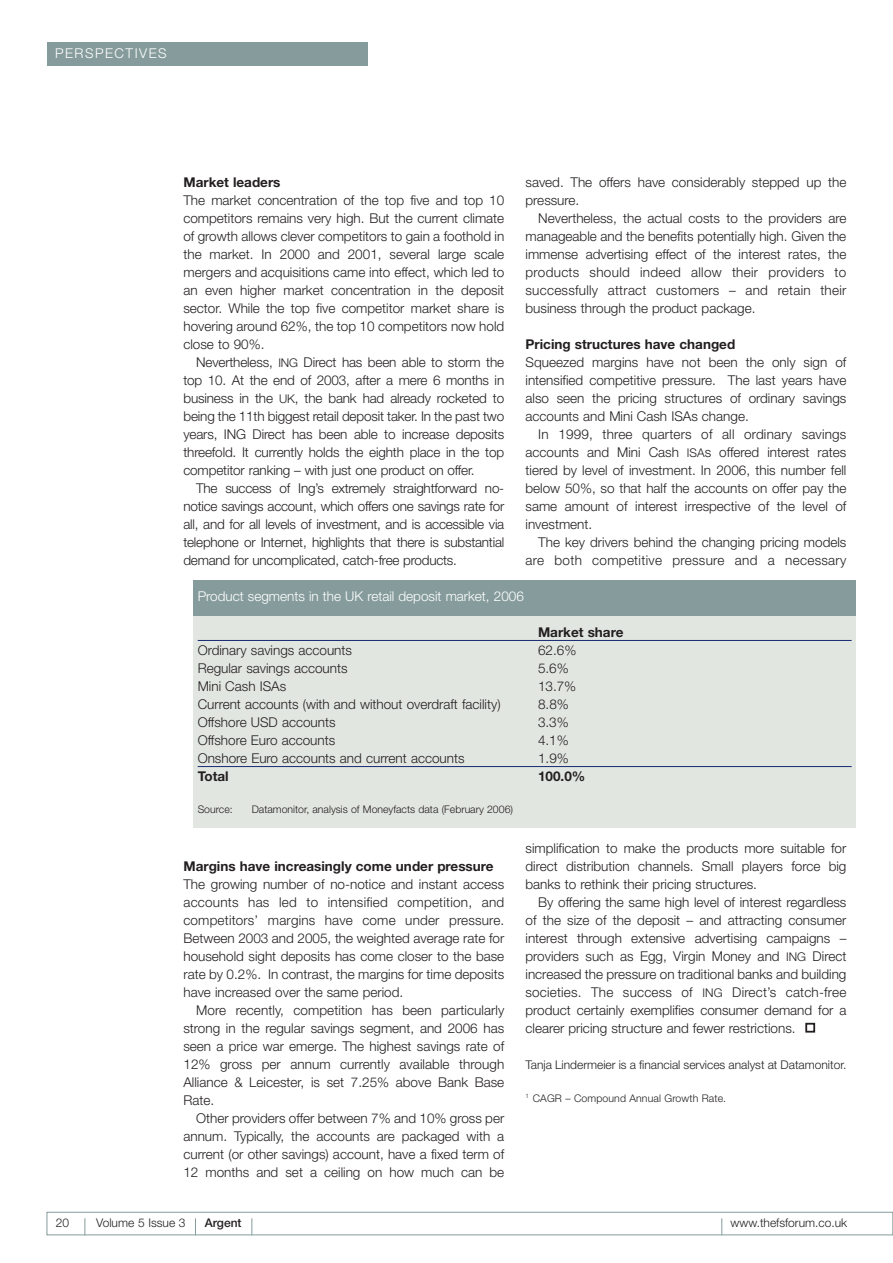
<style>
.page{position:relative;width:893px;height:1263px;background:#fff}
.page>*{position:absolute;margin:0;border:0;box-sizing:border-box;transform-origin:0 0}
.t1{font:300 13.5px/18px "Helvetica Neue";color:#231f20;text-align:justify}
.t2{font:700 13.5px "Helvetica Neue";color:#231f20}
.t3{font:300 13.5px "Helvetica Neue";color:#fff}
.t4{font:300 13.5px "Helvetica Neue";letter-spacing:.11em;color:#fff}
.t5{font:300 12px "Helvetica Neue";color:#231f20}
.t6{font:500 12px "Helvetica Neue";color:#231f20}
.t7{font:300 10.5px "Helvetica Neue";color:#231f20}
.s1{font-size:12px}
</style>
<div class="page">
<div style="left:47px;top:43px;width:320px;height:23px;background:#869c9c"></div>
<div style="left:47px;top:1212px;width:845px;height:23px;border:1px solid #869c9c"></div>
<svg style="left:195px;top:1218px;width:1px;height:17px"></svg>
<svg style="left:251px;top:1218px;width:1px;height:17px"></svg>
<svg style="left:84px;top:1218px;width:1px;height:17px"></svg>
<svg style="left:721px;top:1218px;width:1px;height:17px"></svg>
<div style="left:805px;top:1023px;width:10px;height:10px;border:2px solid #231f20"></div>
<div style="left:193px;top:580px;width:663px;height:247px;background:#e2e6e0"></div>
<hr style="left:198px;top:640px;width:653px;height:1px;background:#162a75">
<hr style="left:198px;top:766px;width:653px;height:1px;background:#162a75">
<div style="left:193px;top:580px;width:663px;height:36px;background:#869c9c"></div>
<p class="t4" style="left:55px;top:48px;width:113px">PERSPECTIVES</p>
<p class="t2" style="left:183px;top:177px;width:99px">Market leaders</p>
<p class="t1" style="left:183px;top:192px;width:322px">The market concentration of the top five and top 10 competitors remains very high. But the current climate of growth allows clever competitors to gain a foothold in the market. In 2000 and 2001, several large scale mergers and acquisitions came into effect, which led to an even higher market concentration in the deposit sector. While the top five competitor market share is hovering around 62%, the top 10 competitors now hold close to 90%.</p>
<p class="t1" style="left:183px;top:354px;width:322px;text-indent:13px">Nevertheless, <span class="s1">ING</span> Direct has been able to storm the top 10. At the end of 2003, after a mere 6 months in business in the <span class="s1">UK</span>, the bank had already rocketed to being the 11th biggest retail deposit taker. In the past two years, ING Direct has been able to increase deposits threefold. It currently holds the eighth place in the top competitor ranking – with just one product on offer.</p>
<p class="t1" style="left:183px;top:480px;width:322px;text-indent:13px">The success of Ing’s extremely straightforward no&shy;notice savings account, which offers one savings rate for all, and for all levels of investment, and is accessible via telephone or Internet, highlights that there is substantial demand for uncomplicated, catch-free products.</p>
<p class="t1" style="left:525px;top:174px;width:322px">saved. The offers have considerably stepped up the pressure.</p>
<p class="t1" style="left:525px;top:210px;width:322px;text-indent:13px">Nevertheless, the actual costs to the providers are manageable and the benefits potentially high. Given the immense advertising effect of the interest rates, the products should indeed allow their providers to successfully attract customers – and retain their business through the product package.</p>
<p class="t2" style="left:525px;top:339px;width:211px">Pricing structures have changed</p>
<p class="t1" style="left:525px;top:354px;width:322px">Squeezed margins have not been the only sign of intensified competitive pressure. The last years have also seen the pricing structures of ordinary savings accounts and Mini Cash ISAs change.</p>
<p class="t1" style="left:525px;top:426px;width:322px;text-indent:13px">In 1999, three quarters of all ordinary savings accounts and Mini Cash <span class="s1">ISA</span>s offered interest rates tiered by level of investment. In 2006, this number fell below 50%, so that half the accounts on offer pay the same amount of interest irrespective of the level of investment.</p>
<p class="t1" style="left:525px;top:534px;width:322px;text-align:right">The key drivers behind the changing pricing models are both competitive pressure and a necessary</p>
<p class="t3" style="left:198px;top:591px;width:328px">Product segments in the UK retail deposit market, 2006</p>
<p class="t2" style="left:538px;top:627px;width:87px">Market share</p>
<p class="t1" style="left:198px;top:642px;width:156px">Ordinary savings accounts</p>
<p class="t1" style="left:538px;top:642px;width:40px">62.6%</p>
<p class="t1" style="left:198px;top:660px;width:151px">Regular savings accounts</p>
<p class="t1" style="left:538px;top:660px;width:32px">5.6%</p>
<p class="t1" style="left:198px;top:678px;width:90px">Mini Cash ISAs</p>
<p class="t1" style="left:538px;top:678px;width:40px">13.7%</p>
<p class="t1" style="left:198px;top:696px;width:304px">Current accounts (with and without overdraft facility)</p>
<p class="t1" style="left:538px;top:696px;width:32px">8.8%</p>
<p class="t1" style="left:198px;top:714px;width:139px">Offshore USD accounts</p>
<p class="t1" style="left:538px;top:714px;width:32px">3.3%</p>
<p class="t1" style="left:198px;top:732px;width:139px">Offshore Euro accounts</p>
<p class="t1" style="left:538px;top:732px;width:32px">4.1%</p>
<p class="t1" style="left:198px;top:750px;width:268px">Onshore Euro accounts and current accounts</p>
<p class="t1" style="left:538px;top:750px;width:32px">1.9%</p>
<p class="t2" style="left:198px;top:771px;width:32px">Total</p>
<p class="t2" style="left:538px;top:771px;width:49px">100.0%</p>
<p class="t7" style="left:198px;top:805px;width:37px">Source:</p>
<p class="t7" style="left:252px;top:805px;width:263px">Datamonitor, analysis of Moneyfacts data (February 2006)</p>
<p class="t2" style="left:183px;top:861px;width:312px">Margins have increasingly come under pressure</p>
<p class="t1" style="left:183px;top:876px;width:322px">The growing number of no-notice and instant access accounts has led to intensified competition, and competitors’ margins have come under pressure.<br>Between 2003 and 2005, the weighted average rate for household sight deposits has come closer to the base rate by 0.2%. In contrast, the margins for time deposits have increased over the same period.</p>
<p class="t1" style="left:183px;top:1002px;width:322px;text-indent:13px">More recently, competition has been particularly strong in the regular savings segment, and 2006 has seen a price war emerge. The highest savings rate of 12% gross per annum currently available through Alliance &amp; Leicester, is set 7.25% above Bank Base Rate.</p>
<p class="t1" style="left:183px;top:1110px;width:322px;text-indent:13px">Other providers offer between 7% and 10% gross per annum. Typically, the accounts are packaged with a current (or other savings) account, have a fixed term of 12 months and set a ceiling on how much can be</p>
<p class="t1" style="left:525px;top:840px;width:322px">simplification to make the products more suitable for direct distribution channels. Small players force big banks to rethink their pricing structures.</p>
<p class="t1" style="left:525px;top:894px;width:322px;text-indent:13px">By offering the same high level of interest regardless of the size of the deposit – and attracting consumer interest through extensive advertising campaigns – providers such as Egg, Virgin Money and <span class="s1">ING</span> Direct increased the pressure on traditional banks and building societies. The success of <span class="s1">ING</span> Direct’s catch-free product certainly exemplifies consumer demand for a clearer pricing structure and fewer restrictions.</p>
<p class="t5" style="left:525px;top:1060px;width:322px">Tanja Lindermeier is a financial services analyst at Datamonitor.</p>
<p class="t7" style="left:525px;top:1094px;width:202px"><sup>1</sup> CAGR – Compound Annual Growth Rate.</p>
<p class="t5" style="left:56px;top:1218px;width:15px">20</p>
<p class="t5" style="left:96px;top:1218px;width:91px">Volume 5 Issue 3</p>
<p class="t6" style="left:205px;top:1218px;width:38px">Argent</p>
<p class="t5" style="left:730px;top:1218px;width:118px">www.thefsforum.co.uk</p>
</div>
